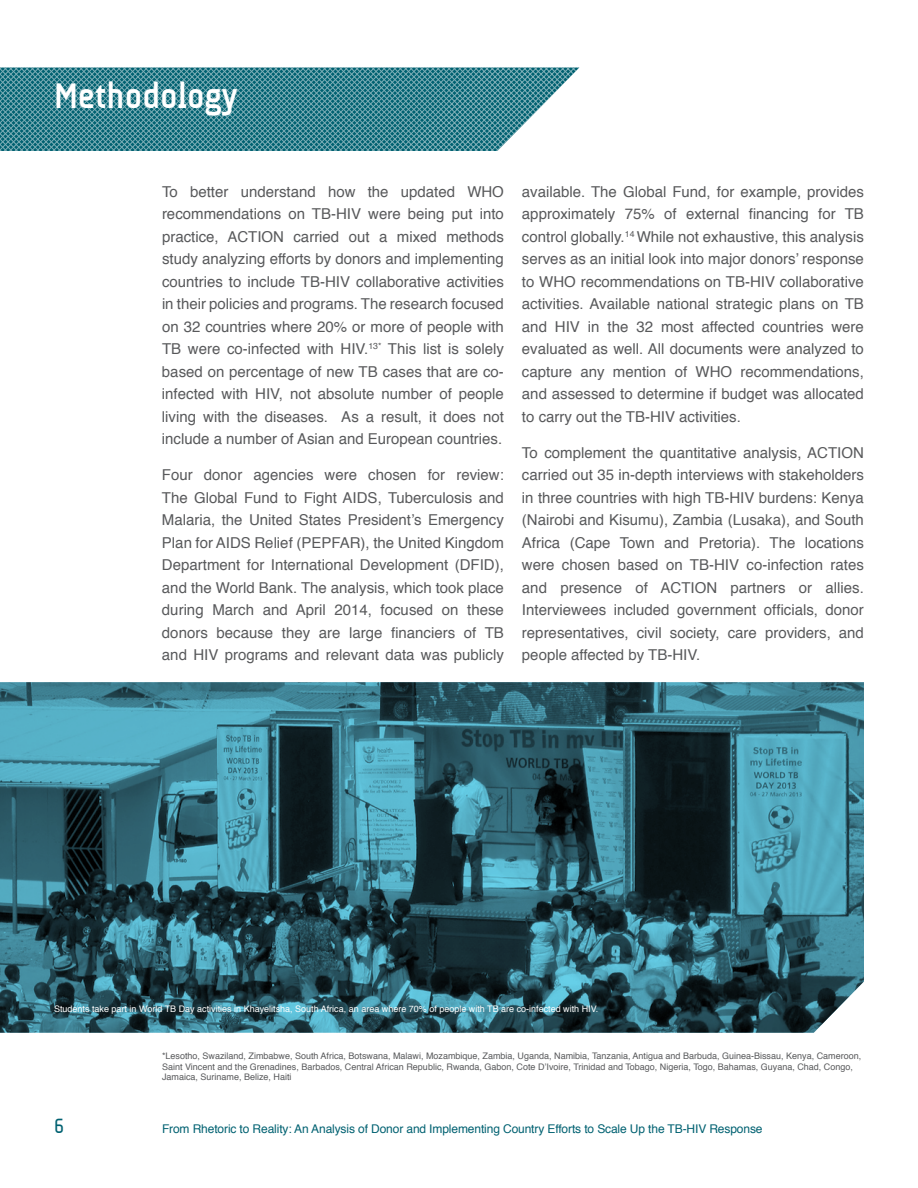
<style>
.page{position:relative;width:918px;height:1188px;background:#fff}
.page>*{position:absolute;margin:0;border:0;box-sizing:border-box;transform-origin:0 0}
.t1{font:700 36px "A Udimat";color:#fff}
.t2{font:21px "A Udimat";color:#006171}
.t3{font:15px/22.5px "Helvetica";color:#58595b;text-align:justify}
.t4{font:12px "Helvetica";letter-spacing:-.01em;color:#006171}
.t5{font:9px/10.5px "Helvetica";color:#58595b}
.t6{font:9px "Helvetica";color:#fff}
</style>
<div class="page">
<svg style="left:0;top:68px;width:567px;height:83px;background:#448a96"></svg>
<svg style="left:0;top:682px;width:864px;height:351px;background:#316573"></svg>
<h1 class="t1" style="left:54px;top:75px;width:185px">Methodology</h1>
<p class="t3" style="left:162px;top:181px;width:344px">To better understand how the updated WHO recommendations on TB-HIV were being put into practice, ACTION carried out a mixed methods study analyzing efforts by donors and implementing countries to include TB-HIV collaborative activities in their policies and programs. The research focused on 32 countries where 20% or more of people with TB were co-infected with HIV.<sup>13*</sup> This list is solely based on percentage of new TB cases that are co&shy;infected with HIV, not absolute number of people living with the diseases. As a result, it does not include a number of Asian and European countries.</p>
<p class="t3" style="left:162px;top:464px;width:343px">Four donor agencies were chosen for review:<br>The Global Fund to Fight AIDS, Tuberculosis and Malaria, the United States President’s Emergency Plan for AIDS Relief (PEPFAR), the United Kingdom Department for International Development (DFID), and the World Bank. The analysis, which took place during March and April 2014, focused on these donors because they are large financiers of TB and HIV programs and relevant data was publicly</p>
<p class="t3" style="left:522px;top:181px;width:344px">available. The Global Fund, for example, provides approximately 75% of external financing for TB control globally.<sup>14</sup> While not exhaustive, this analysis serves as an initial look into major donors’ response to WHO recommendations on TB-HIV collaborative activities. Available national strategic plans on TB and HIV in the 32 most affected countries were evaluated as well. All documents were analyzed to capture any mention of WHO recommendations, and assessed to determine if budget was allocated to carry out the TB-HIV activities.</p>
<p class="t3" style="left:522px;top:442px;width:343px">To complement the quantitative analysis, ACTION carried out 35 in-depth interviews with stakeholders in three countries with high TB-HIV burdens: Kenya (Nairobi and Kisumu), Zambia (Lusaka), and South Africa (Cape Town and Pretoria). The locations were chosen based on TB-HIV co-infection rates and presence of ACTION partners or allies.<br>Interviewees included government officials, donor representatives, civil society, care providers, and people affected by TB-HIV.</p>
<p class="t6" style="left:54px;top:1002px;width:546px">Students take part in World TB Day activities in Khayelitsha, South Africa, an area where 70% of people with TB are co-infected with HIV.</p>
<h2 class="t2" style="left:54px;top:1114px;width:11px">6</h2>
<p class="t5" style="left:162px;top:1051px;width:701px">*Lesotho, Swaziland, Zimbabwe, South Africa, Botswana, Malawi, Mozambique, Zambia, Uganda, Namibia, Tanzania, Antigua and Barbuda, Guinea-Bissau, Kenya, Cameroon,<br>Saint Vincent and the Grenadines, Barbados, Central African Republic, Rwanda, Gabon, Cote D’Ivoire, Trinidad and Tobago, Nigeria, Togo, Bahamas, Guyana, Chad, Congo,<br>Jamaica, Suriname, Belize, Haiti</p>
<p class="t4" style="left:162px;top:1120px;width:602px">From Rhetoric to Reality: An Analysis of Donor and Implementing Country Efforts to Scale Up the TB-HIV Response</p>
</div>
